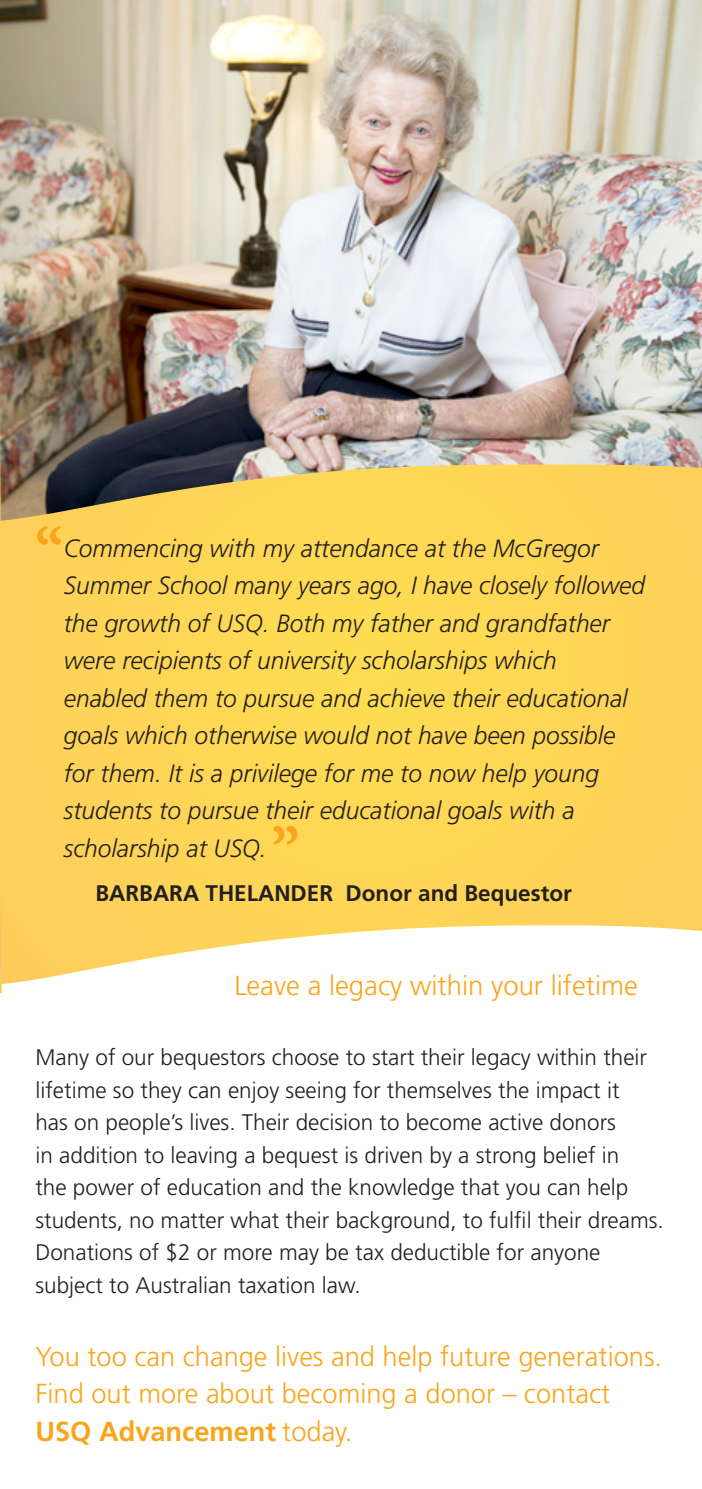
<style>
.page{position:relative;width:702px;height:1489px;background:#fff}
.page>*{position:absolute;margin:0;border:0;box-sizing:border-box;transform-origin:0 0}
.t1{font:700 condensed 67.5px "Minion Pro";color:#f9a51b}
.t2{font:300 27.5px/37.5px "Frutiger LT Std";color:#f9a51b}
.t3{font:italic 300 25px/37.5px "Frutiger";color:#231f20}
.t4{font:300 22.5px/32.5px "Frutiger LT Std";color:#231f20}
.t5{font:700 22.5px "Frutiger LT Std";color:#231f20}
.s1{font-weight:700}
</style>
<div class="page">
<div style="left:0;top:322px;width:702px;height:670px;background:#fed556"></div>
<svg style="left:2px;top:925px;width:700px;height:67px;fill:#fff"></svg>
<img style="left:0;top:0;width:702px;height:521px">
<svg style="left:0;top:477px;width:1px;height:516px"></svg>
<img style="left:0;top:885px;width:1px;height:98px">
<p class="t1" style="left:35px;top:505px;width:30px">“</p>
<p class="t3" style="left:64px;top:529px;width:583px">Commencing with my attendance at the McGregor Summer School many years ago, I have closely followed the growth of USQ. Both my father and grandfather were recipients of university scholarships which enabled them to pursue and achieve their educational goals which otherwise would not have been possible for them. It is a privilege for me to now help young students to pursue their educational goals with a scholarship at USQ.</p>
<p class="t5" style="left:95px;top:880px;width:478px">BARBARA THELANDER Donor and Bequestor</p>
<p class="t1" style="left:271px;top:805px;width:30px">”</p>
<p class="t2" style="left:234px;top:967px;width:405px">Leave a legacy within your lifetime</p>
<p class="t4" style="left:35px;top:1041px;width:630px">Many of our bequestors choose to start their legacy within their lifetime so they can enjoy seeing for themselves the impact it<br>has on people’s lives. Their decision to become active donors<br>in addition to leaving a bequest is driven by a strong belief in<br>the power of education and the knowledge that you can help students, no matter what their background, to fulfil their dreams.<br>Donations of $2 or more may be tax deductible for anyone subject to Australian taxation law.</p>
<p class="t2" style="left:35px;top:1337px;width:628px">You too can change lives and help future generations.<br>Find out more about becoming a donor – contact<br><span class="s1">USQ Advancement</span> today.</p>
</div>
